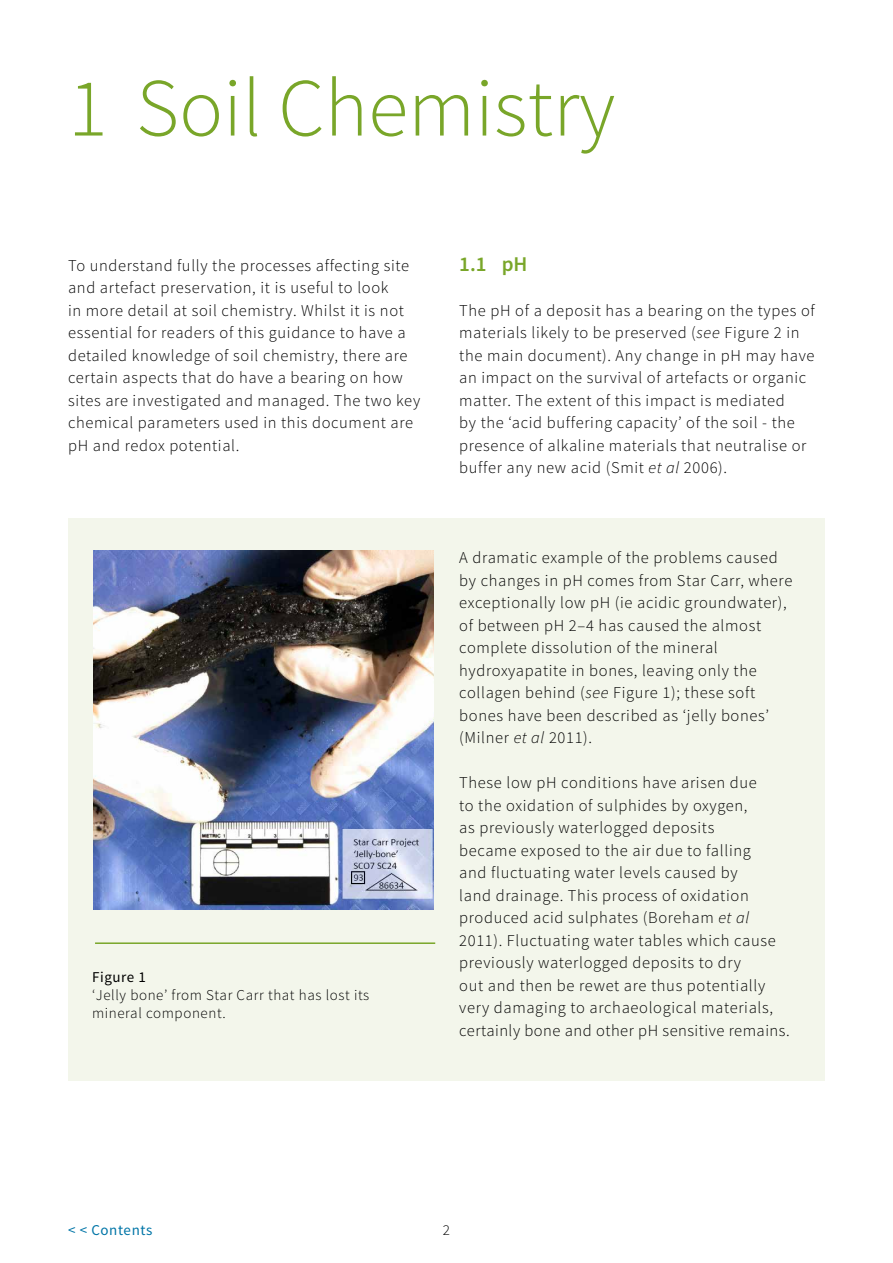
<style>
.page{position:relative;width:893px;height:1263px;background:#fff}
.page>*{position:absolute;margin:0;border:0;box-sizing:border-box;transform-origin:0 0}
.Main_Heading{font:300 82.5px "Source Sans Pro";color:#79a629}
.Heading_1{font:600 21px "Source Sans Pro";color:#79a629}
.Body_text{font:300 16.5px/22.5px "Source Sans Pro";letter-spacing:.04em;color:#000}
.IMAGE_text{font:300 15px/18px "Source Sans Pro";letter-spacing:.04em;color:#000}
.t1{font:15px "Source Sans Pro";letter-spacing:.04em;color:#0075a7}
.IMAGE_heading{font:15px "Source Sans Pro";letter-spacing:.04em;color:#000}
.s1{font-style:italic}
</style>
<div class="page">
<div style="left:68px;top:518px;width:757px;height:563px;background:#f3f6eb"></div>
<img style="left:94px;top:550px;width:340px;height:359px">
<hr style="left:95px;top:942px;width:340px;height:2px;background:#79a629">
<p class="Main_Heading" style="left:68px;top:58px;width:549px">1 Soil Chemistry</p>
<p class="Body_text" style="left:68px;top:254px;width:354px">To understand fully the processes affecting site and artefact preservation, it is useful to look<br>in more detail at soil chemistry. Whilst it is not essential for readers of this guidance to have a detailed knowledge of soil chemistry, there are certain aspects that do have a bearing on how sites are investigated and managed. The two key chemical parameters used in this document are pH and redox potential.</p>
<p class="Heading_1" style="left:459px;top:250px;width:70px">1.1 pH</p>
<p class="Body_text" style="left:459px;top:299px;width:357px">The pH of a deposit has a bearing on the types of materials likely to be preserved (<span class="s1">see</span> Figure 2 in the main document). Any change in pH may have an impact on the survival of artefacts or organic matter. The extent of this impact is mediated<br>by the ‘acid buffering capacity’ of the soil - the presence of alkaline materials that neutralise or buffer any new acid (Smit <span class="s1">et al</span> 2006).</p>
<p class="IMAGE_heading" style="left:92px;top:967px;width:56px">Figure 1</p>
<p class="IMAGE_text" style="left:92px;top:986px;width:279px">‘Jelly bone’ from Star Carr that has lost its mineral component.</p>
<p class="Body_text" style="left:459px;top:546px;width:335px">A dramatic example of the problems caused by changes in pH comes from Star Carr, where exceptionally low pH (ie acidic groundwater), of between pH 2–4 has caused the almost complete dissolution of the mineral hydroxyapatite in bones, leaving only the collagen behind (<span class="s1">see</span> Figure 1); these soft bones have been described as ‘jelly bones’ (Milner <span class="s1">et al</span> 2011).</p>
<p class="Body_text" style="left:459px;top:771px;width:332px">These low pH conditions have arisen due<br>to the oxidation of sulphides by oxygen,<br>as previously waterlogged deposits<br>became exposed to the air due to falling<br>and fluctuating water levels caused by<br>land drainage. This process of oxidation produced acid sulphates (Boreham <span class="s1">et al </span>2011). Fluctuating water tables which cause previously waterlogged deposits to dry<br>out and then be rewet are thus potentially very damaging to archaeological materials, certainly bone and other pH sensitive remains.</p>
<p class="t1" style="left:68px;top:1220px;width:86px">&lt; &lt; Contents</p>
<p class="IMAGE_text" style="left:443px;top:1221px;width:9px">2</p>
</div>
